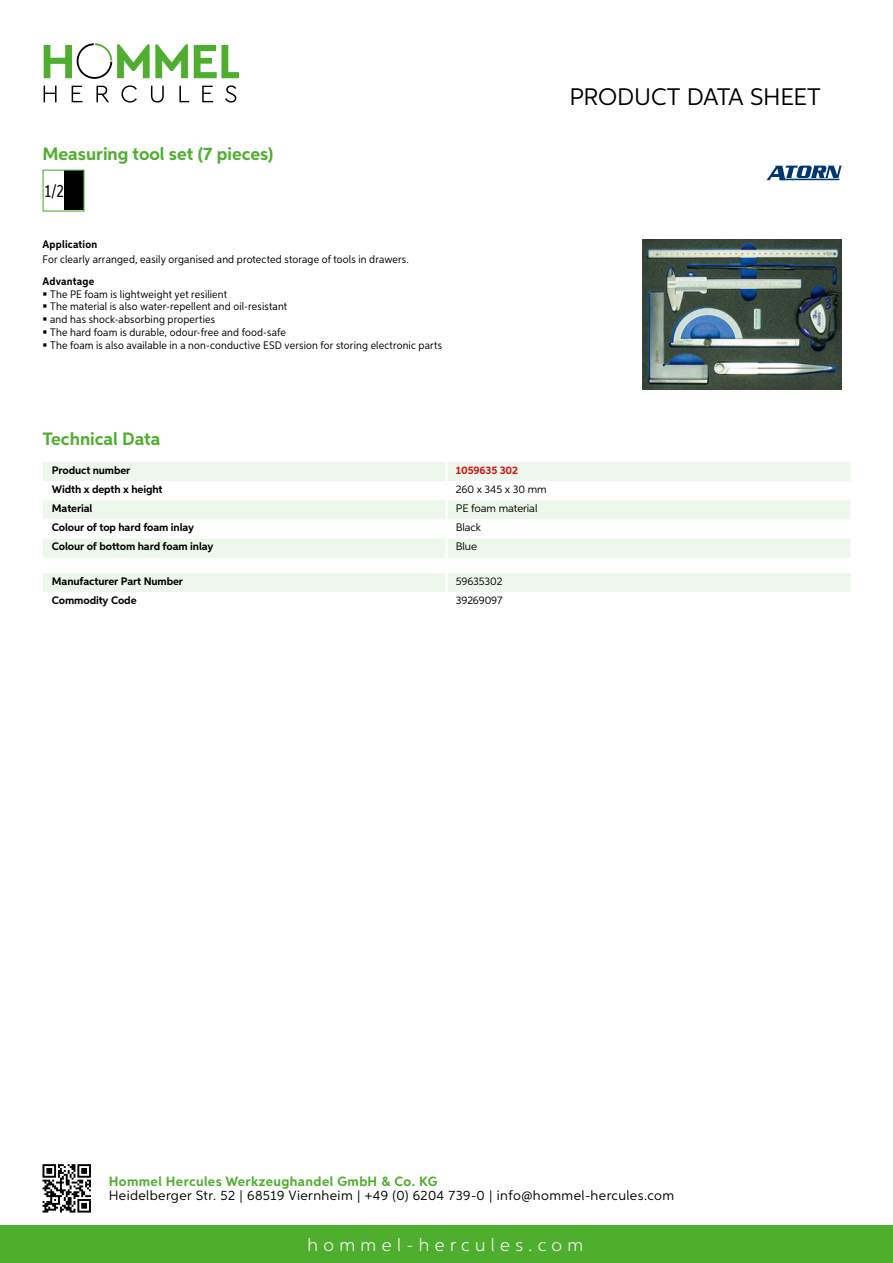
<style>
.page{position:relative;width:893px;height:1263px;background:#fff}
.page>*{position:absolute;margin:0;border:0;box-sizing:border-box;transform-origin:0 0}
.t1{font:24px "Aspira";letter-spacing:-.01em;color:#000}
.t2{font:700 18px "Aspira";color:#50ae2f}
.t3{font:300 18px "Aspira";letter-spacing:.3em;color:#fff}
.t4{font:17.85px "Aspira XX Nar";color:#000}
.t5{font:13.5px "Aspira";letter-spacing:.03em;color:#000}
.t6{font:700 13.5px "Aspira";letter-spacing:.03em;color:#50ae2f}
.t7{font:10.95px/12.8px "Aspira Nar";letter-spacing:.015em;color:#000}
.t8{font:700 10.95px "Aspira";letter-spacing:-.01em;color:#000}
.t9{font:10.95px "Aspira";letter-spacing:-.01em;color:#000}
.t10{font:700 10.95px "Aspira Nar";letter-spacing:.015em;color:#000}
.t11{font:700 10.95px "Aspira";letter-spacing:-.01em;color:#cd1013}
</style>
<div class="page">
<div style="left:0;top:1226px;width:893px;height:37px;background:#50ae2f"></div>
<svg style="left:43px;top:1164px;width:48px;height:48px"></svg>
<svg style="left:194px;top:45px;width:45px;height:33px"></svg>
<svg style="left:44px;top:43px;width:144px;height:36px"></svg>
<svg style="left:44px;top:86px;width:13px;height:16px"></svg>
<svg style="left:72px;top:86px;width:10px;height:16px"></svg>
<svg style="left:96px;top:86px;width:13px;height:16px"></svg>
<svg style="left:121px;top:85px;width:16px;height:18px"></svg>
<svg style="left:151px;top:86px;width:13px;height:17px"></svg>
<svg style="left:179px;top:86px;width:10px;height:16px"></svg>
<svg style="left:202px;top:86px;width:11px;height:16px"></svg>
<svg style="left:225px;top:85px;width:11px;height:18px"></svg>
<div style="left:43px;top:462px;width:807px;height:96px;background:#eef7eb"></div>
<svg style="left:43px;top:481px;width:807px;height:58px"></svg>
<hr style="left:445px;top:462px;width:3px;height:19px;background:#fff">
<hr style="left:445px;top:481px;width:3px;height:19px;background:#fff">
<hr style="left:445px;top:500px;width:3px;height:19px;background:#fff">
<hr style="left:445px;top:519px;width:3px;height:20px;background:#fff">
<hr style="left:445px;top:539px;width:3px;height:19px;background:#fff">
<div style="left:43px;top:573px;width:807px;height:19px;background:#eef7eb"></div>
<svg style="left:43px;top:170px;width:42px;height:42px"></svg>
<img style="left:643px;top:239px;width:199px;height:150px">
<svg style="left:766px;top:166px;width:76px;height:14px"></svg>
<h2 class="t2" style="left:43px;top:142px;width:232px">Measuring tool set (7 pieces)</h2>
<h3 class="t4" style="left:45px;top:180px;width:20px">1/2</h3>
<p class="t10" style="left:43px;top:237px;width:56px">Application</p>
<p class="t7" style="left:43px;top:252px;width:368px">For clearly arranged, easily organised and protected storage of tools in drawers.</p>
<p class="t10" style="left:43px;top:274px;width:53px">Advantage</p>
<p class="t7" style="left:50px;top:287px;width:393px">The PE foam is lightweight yet resilient<br>The material is also water-repellent and oil-resistant<br>and has shock-absorbing properties<br>The hard foam is durable, odour-free and food-safe<br>The foam is also available in a non-conductive ESD version for storing electronic parts</p>
<h1 class="t1" style="left:569px;top:82px;width:253px">Product data sh eet</h1>
<h2 class="t2" style="left:43px;top:428px;width:120px">Technical Data</h2>
<p class="t8" style="left:52px;top:463px;width:80px">Product number</p>
<p class="t11" style="left:456px;top:463px;width:64px">1059635 302</p>
<p class="t8" style="left:52px;top:483px;width:112px">Width x depth x height</p>
<p class="t9" style="left:456px;top:483px;width:92px">260 x 345 x 30 mm</p>
<p class="t8" style="left:52px;top:502px;width:42px">Material</p>
<p class="t9" style="left:456px;top:502px;width:83px">PE foam material</p>
<p class="t8" style="left:52px;top:521px;width:144px">Colour of top hard foam inlay</p>
<p class="t9" style="left:456px;top:521px;width:27px">Black</p>
<p class="t8" style="left:52px;top:540px;width:163px">Colour of bottom hard foam inlay</p>
<p class="t9" style="left:456px;top:540px;width:23px">Blue</p>
<p class="t8" style="left:52px;top:574px;width:133px">Manufacturer Part Number</p>
<p class="t9" style="left:456px;top:575px;width:48px">59635302</p>
<p class="t8" style="left:52px;top:594px;width:86px">Commodity Code</p>
<p class="t9" style="left:456px;top:594px;width:48px">39269097</p>
<p class="t6" style="left:109px;top:1172px;width:330px">Hommel Hercules Werkzeughandel GmbH &amp; Co. KG</p>
<p class="t5" style="left:109px;top:1187px;width:567px">Heidelberger Str. 52 | 68519 Viernheim | +49 (0) 6204 739-0 | info@hommel-hercules.com</p>
<h2 class="t3" style="left:307px;top:1234px;width:277px">hommel-hercules.com</h2>
</div>
